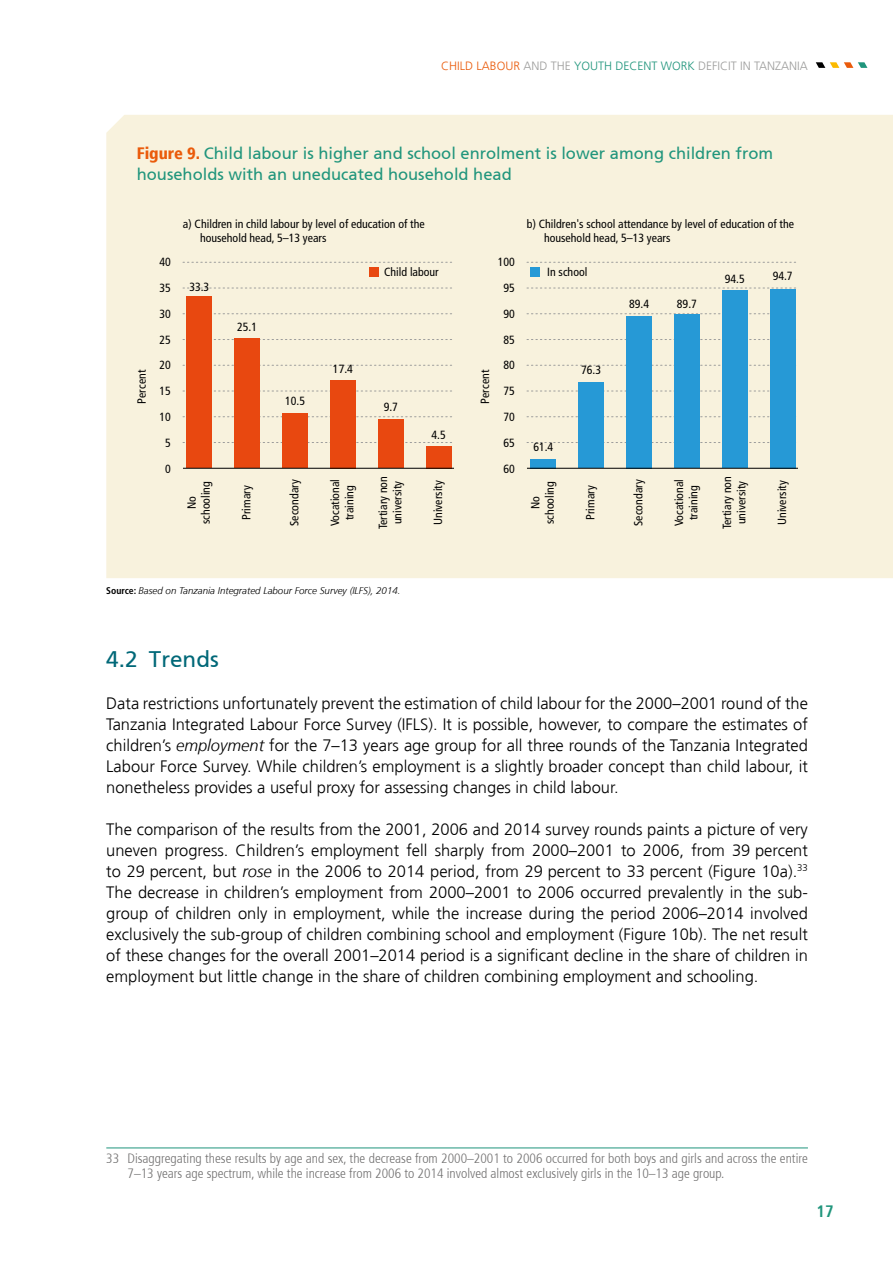
<style>
.page{position:relative;width:893px;height:1263px;background:#fff}
.page>*{position:absolute;margin:0;border:0;box-sizing:border-box;transform-origin:0 0}
.t1{font:22.5px "Frutiger Roman";color:#006878}
.t2{font:300 16.5px/21px "Frutiger";color:#000;text-align:justify}
.t3{font:16.5px/21px "Frutiger Roman";color:#20957c}
.t4{font:700 condensed 16.5px "Frutiger";color:#20957c}
.t5{font:300 condensed 13.5px/15px "Frutiger 47";color:#706f6f}
.t6{font:300 12px "Frutiger";color:#9d9d9c}
.t7{font:condensed 11.85px/25.8px "Frutiger LT Std";color:#000;text-align:center}
.t8{font:italic 300 9.75px "Frutiger";color:#000}
.s1{color:#ea5b0b}
.s2{color:#20957c}
.s3{font-family:"Frutiger";font-weight:900;font-stretch:condensed;color:#ea5b0b}
.s4{font-family:"Frutiger LT Std";font-weight:700;font-style:normal;font-stretch:condensed}
.s5{font-style:italic}
</style>
<div class="page">
<svg style="left:816px;top:62px;width:51px;height:6px"></svg>
<hr style="left:106px;top:1148px;width:702px;height:1px;background:#20957c">
<div style="left:106px;top:115px;width:787px;height:463px;background:#f8f2dd"></div>
<svg style="left:183px;top:416px;width:271px;height:1px"></svg>
<svg style="left:183px;top:391px;width:271px;height:1px"></svg>
<svg style="left:183px;top:339px;width:271px;height:1px"></svg>
<svg style="left:183px;top:365px;width:271px;height:1px"></svg>
<svg style="left:183px;top:313px;width:271px;height:1px"></svg>
<svg style="left:183px;top:288px;width:271px;height:1px"></svg>
<svg style="left:183px;top:262px;width:271px;height:1px"></svg>
<svg style="left:183px;top:442px;width:271px;height:1px"></svg>
<div style="left:369px;top:268px;width:9px;height:9px;background:#e84810"></div>
<div style="left:187px;top:297px;width:25px;height:171px;background:#e84810"></div>
<div style="left:234px;top:338px;width:26px;height:130px;background:#e84810"></div>
<div style="left:282px;top:414px;width:26px;height:54px;background:#e84810"></div>
<div style="left:330px;top:380px;width:26px;height:88px;background:#e84810"></div>
<div style="left:378px;top:419px;width:26px;height:49px;background:#e84810"></div>
<div style="left:426px;top:446px;width:25px;height:22px;background:#e84810"></div>
<hr style="left:183px;top:468px;width:271px;height:1px;background:#000">
<svg style="left:527px;top:416px;width:271px;height:1px"></svg>
<svg style="left:527px;top:391px;width:271px;height:1px"></svg>
<svg style="left:527px;top:339px;width:271px;height:1px"></svg>
<svg style="left:527px;top:365px;width:271px;height:1px"></svg>
<svg style="left:527px;top:313px;width:271px;height:1px"></svg>
<svg style="left:527px;top:288px;width:271px;height:1px"></svg>
<svg style="left:527px;top:262px;width:271px;height:1px"></svg>
<svg style="left:527px;top:442px;width:271px;height:1px"></svg>
<div style="left:530px;top:268px;width:10px;height:9px;background:#2699d6"></div>
<div style="left:530px;top:459px;width:26px;height:9px;background:#2699d6"></div>
<div style="left:578px;top:382px;width:26px;height:86px;background:#2699d6"></div>
<div style="left:626px;top:316px;width:26px;height:152px;background:#2699d6"></div>
<div style="left:674px;top:315px;width:26px;height:153px;background:#2699d6"></div>
<div style="left:722px;top:291px;width:26px;height:177px;background:#2699d6"></div>
<div style="left:770px;top:289px;width:25px;height:179px;background:#2699d6"></div>
<hr style="left:527px;top:468px;width:271px;height:1px;background:#000">
<p class="t6" style="left:441px;top:59px;width:368px"><span class="s1">CHILD LABOUR</span> AND THE <span class="s2">YOUTH DECENT WORK</span> DEFICIT IN TANZANIA</p>
<p class="t3" style="left:137px;top:143px;width:638px"><span class="s3">Figure 9.</span> Child labour is higher and school enrolment is lower among children from households with an uneducated household head</p>
<p class="t7" style="left:129px;top:404px;width:35px;rotate:-90deg">Percent</p>
<p class="t7" style="left:160px;top:249px;width:13px">40<br>35<br>30<br>25<br>20<br>15<br>10<br>5<br>0</p>
<p class="t7" style="left:200px;top:217px;width:226px;line-height:14.2px;text-align:left;text-indent:-17px">a) Children in child labour by level of education of the household head, 5–13 years</p>
<p class="t7" style="left:544px;top:217px;width:252px;line-height:14.2px;text-align:left;text-indent:-17px">b) Children's school attendance by level of education of the household head, 5–13 years</p>
<p class="t7" style="left:189px;top:274px;width:21px">33.3</p>
<p class="t7" style="left:237px;top:315px;width:21px">25.1</p>
<p class="t7" style="left:285px;top:388px;width:21px">10.5</p>
<p class="t7" style="left:333px;top:357px;width:21px">17.4</p>
<p class="t7" style="left:384px;top:259px;width:56px">Child labour</p>
<p class="t7" style="left:384px;top:394px;width:16px">9.7</p>
<p class="t7" style="left:432px;top:422px;width:16px">4.5</p>
<p class="t7" style="left:185px;top:524px;width:44px;line-height:14.2px;rotate:-90deg">No schooling</p>
<p class="t7" style="left:376px;top:529px;width:55px;line-height:14.2px;rotate:-90deg">Tertiary non university</p>
<p class="t7" style="left:425px;top:525px;width:46px;rotate:-90deg">University</p>
<p class="t7" style="left:234px;top:520px;width:36px;rotate:-90deg">Primary</p>
<p class="t7" style="left:282px;top:526px;width:48px;rotate:-90deg">Secondary</p>
<p class="t7" style="left:328px;top:526px;width:49px;line-height:14.2px;rotate:-90deg">Vocational training</p>
<p class="t7" style="left:472px;top:404px;width:35px;rotate:-90deg">Percent</p>
<p class="t7" style="left:498px;top:249px;width:19px">100<br>95<br>90<br>85<br>80<br>75<br>70<br>65<br>60</p>
<p class="t7" style="left:547px;top:259px;width:42px">In school</p>
<p class="t7" style="left:581px;top:357px;width:21px">76.3</p>
<p class="t7" style="left:533px;top:434px;width:21px">61.4</p>
<p class="t7" style="left:629px;top:291px;width:21px">89.4</p>
<p class="t7" style="left:677px;top:291px;width:21px">89.7</p>
<p class="t7" style="left:725px;top:266px;width:21px">94.5</p>
<p class="t7" style="left:773px;top:263px;width:21px">94.7</p>
<p class="t7" style="left:528px;top:524px;width:44px;line-height:14.2px;rotate:-90deg">No schooling</p>
<p class="t7" style="left:720px;top:529px;width:55px;line-height:14.2px;rotate:-90deg">Tertiary non university</p>
<p class="t7" style="left:769px;top:525px;width:46px;rotate:-90deg">University</p>
<p class="t7" style="left:578px;top:520px;width:36px;rotate:-90deg">Primary</p>
<p class="t7" style="left:626px;top:526px;width:48px;rotate:-90deg">Secondary</p>
<p class="t7" style="left:672px;top:526px;width:49px;line-height:14.2px;rotate:-90deg">Vocational training</p>
<p class="t8" style="left:106px;top:585px;width:296px"><span class="s4">Source:</span> Based on Tanzania Integrated Labour Force Survey (ILFS), 2014.</p>
<h1 class="t1" style="left:106px;top:645px;width:114px">4.2 Trends</h1>
<p class="t2" style="left:106px;top:693px;width:703px">Data restrictions unfortunately prevent the estimation of child labour for the 2000–2001 round of the Tanzania Integrated Labour Force Survey (IFLS). It is possible, however, to compare the estimates of children’s <span class="s5">employment</span> for the 7–13 years age group for all three rounds of the Tanzania Integrated Labour Force Survey. While children’s employment is a slightly broader concept than child labour, it nonetheless provides a useful proxy for assessing changes in child labour.</p>
<p class="t2" style="left:106px;top:819px;width:703px">The comparison of the results from the 2001, 2006 and 2014 survey rounds paints a picture of very uneven progress. Children’s employment fell sharply from 2000–2001 to 2006, from 39 percent to 29 percent, but <span class="s5">rose</span> in the 2006 to 2014 period, from 29 percent to 33 percent (Figure 10a).<sup>33<br></sup>The decrease in children’s employment from 2000–2001 to 2006 occurred prevalently in the sub&shy;group of children only in employment, while the increase during the period 2006–2014 involved exclusively the sub-group of children combining school and employment (Figure 10b). The net result of these changes for the overall 2001–2014 period is a significant decline in the share of children in employment but little change in the share of children combining employment and schooling.</p>
<p class="t5" style="left:128px;top:1151px;width:682px;text-indent:-21px">33 Disaggregating these results by age and sex, the decrease from 2000–2001 to 2006 occurred for both boys and girls and across the entire<br>7–13 years age spectrum, while the increase from 2006 to 2014 involved almost exclusively girls in the 10–13 age group.</p>
<p class="t4" style="left:816px;top:1201px;width:19px">17</p>
</div>
